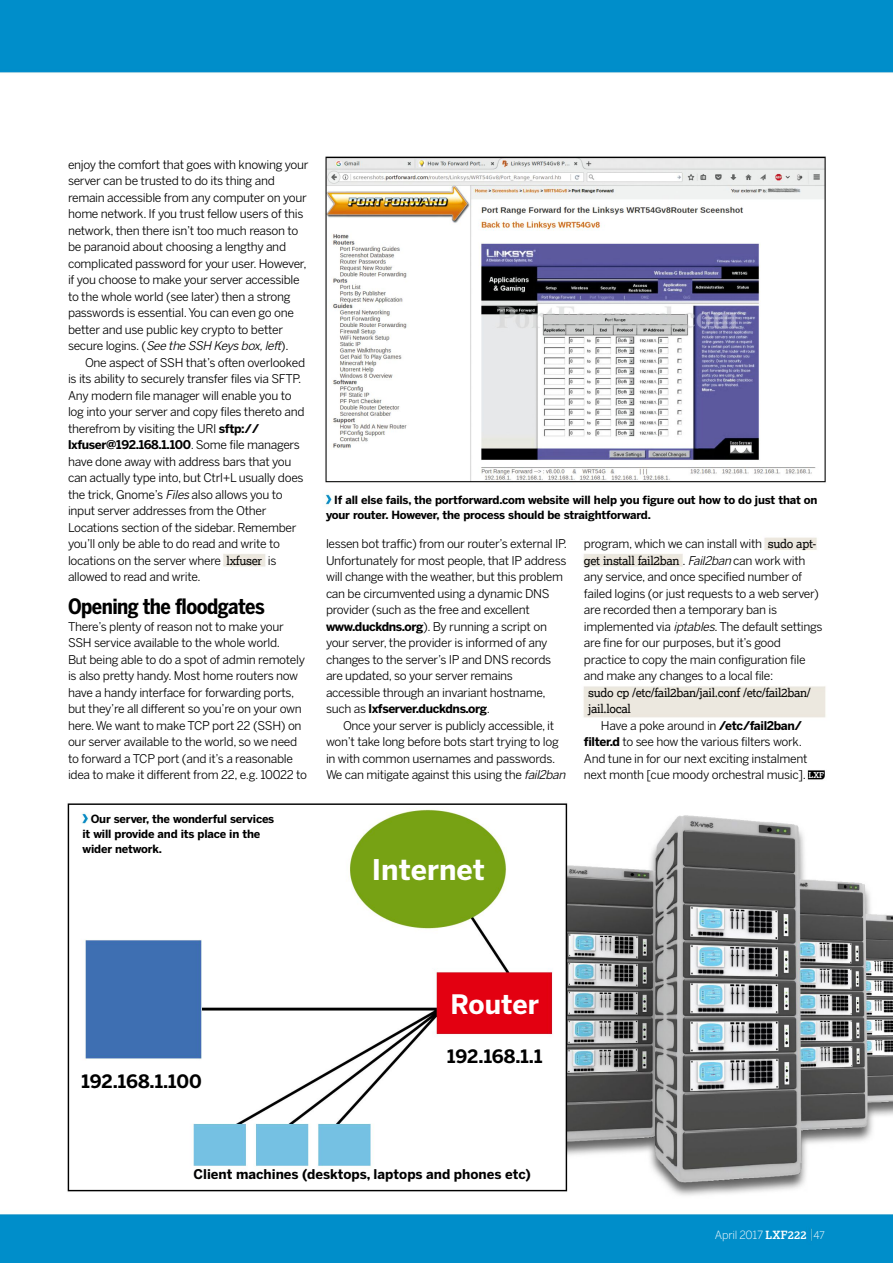
<style>
.page{position:relative;width:893px;height:1263px;background:#fff}
.page>*{position:absolute;margin:0;border:0;box-sizing:border-box;transform-origin:0 0}
.t1{font:700 28.35px "Benton Sans";color:#fff}
.t2{font:700 26.55px "Benton Sans";color:#fff}
.t3{font:700 21px "Benton Sans Cond";letter-spacing:-.03em;color:#000}
.t4{font:700 18.3px "Benton Sans";letter-spacing:-.01em;color:#000}
.t5{font:700 13.35px "Benton Sans";color:#000}
.t6{font:12px/16.5px "Benton Sans";letter-spacing:-.025em;color:#000}
.t7{font:12px/16.5px "Lexia Da Ma";letter-spacing:-.025em;color:#000}
.t8{font:700 11.25px/15px "Benton Sans";letter-spacing:-.015em;color:#000}
.t9{font:300 11.25px "Benton Sans";letter-spacing:-.025em;color:#fff}
.s1{font-style:italic}
.s2{font-weight:700}
.s3{font-family:"Lexia Da Ma"}
.s4{font-family:"Benton Sans"}
.s5{font-family:"Benton Sans";font-style:italic}
.s6{font-family:"Lexia Da Ma";font-weight:700;font-size:8.1px;color:#fff}
.s7{font-family:"Lexia Da Ma";font-weight:700}
.s8{font-size:10.5px}
</style>
<div class="page">
<img style="left:0;top:0;width:893px;height:1263px">
<p class="t6" style="left:68px;top:156px;width:242px">enjoy the comfort that goes with knowing your server can be trusted to do its thing and remain accessible from any computer on your home network. If you trust fellow users of this network, then there isn’t too much reason to be paranoid about choosing a lengthy and complicated password for your user. However, if you choose to make your server accessible to the whole world (see later) then a strong passwords is essential. You can even go one better and use public key crypto to better<br>s e c u r e l o g i n s . ( <span class="s1">See the SSH Keysbox,left</span>) .</p>
<p class="t6" style="left:68px;top:354px;width:239px;text-indent:17px">One aspect of SSH that’s often overlooked is its ability to securely transfer files via SFTP.<br>Any modern file manager will enable you to log into your server and copy files thereto and therefrom by visiting the URI <span class="s2">sftp:// lxfuser@192.168.1.100</span>. Some file managers have done away with address bars that you can actually type into, but Ctrl+L usually does the trick, Gnome’s <span class="s1">Files</span>also allows you to input server addresses from the Other Locations section of the sidebar. Remember you’ll only be able to do read and write to locations on the server where <span class="s3">lxfuser</span> is allowed to read and write.</p>
<h3 class="t3" style="left:68px;top:594px;width:198px">Opening the floodgates</h3>
<p class="t6" style="left:68px;top:618px;width:241px">There’s plenty of reason not to make your SSH service available to the whole world.<br>But being able to do a spot of admin remotely is also pretty handy. Most home routers now have a handy interface for forwarding ports, but they’re all different so you’re on your own here. We want to make TCP port 22 (SSH) on our server available to the world, so we need to forward a TCP port (and it’s a reasonable idea to make it different from 22, e.g. 10022 to</p>
<p class="t8" style="left:82px;top:811px;width:193px;text-indent:8px">Our server, the wonderful services it will provide and its place in the wider network.</p>
<p class="t8" style="left:326px;top:492px;width:493px;text-indent:8px">If all else fails, the portforward.com website will help you figure out how to do just that on your router. However, the process should be straightforward.</p>
<p class="t6" style="left:584px;top:535px;width:234px">program, which we can install with <span class="s3">sudo apt-</span></p>
<p class="t7" style="left:584px;top:552px;width:223px">get install fail2ban <span class="s4">.</span> <span class="s5">Fail2ban</span> <span class="s4">can work with</span></p>
<p class="t6" style="left:584px;top:568px;width:240px">any service, and once specified number of failed logins (or just requests to a web server) are recorded then a temporary ban is implemented via <span class="s1">iptables</span>. The default settings are fine for our purposes, but it’s good practice to copy the main configuration file and make any changes to a local file:</p>
<p class="t7" style="left:588px;top:684px;width:224px">sudo cp /etc/fail2ban/jail.conf /etc/fail2ban/ jail.local</p>
<p class="t6" style="left:584px;top:717px;width:241px;text-indent:17px">Have a poke around in <span class="s2">/etc/fail2ban/ filter.d</span> to see how the various filters work.<br>And tune in for our next exciting instalment next month [cue moody orchestral music]. <span class="s6">LXF</span></p>
<p class="t6" style="left:326px;top:535px;width:242px">lessen bot traffic) from our router’s external IP.<br>Unfortunately for most people, that IP address will change with the weather, but this problem can be circumvented using a dynamic DNS provider (such as the free and excellent <span class="s2">www.duckdns.org</span>). By running a script on your server, the provider is informed of any changes to the server’s IP and DNS records are updated, so your server remains accessible through an invariant hostname, such as <span class="s2">lxfserver.duckdns.org</span>.</p>
<p class="t6" style="left:326px;top:717px;width:244px;text-indent:17px">Once your server is publicly accessible, it won’t take long before bots start trying to log in with common usernames and passwords.<br>We can mitigate against this using the <span class="s1">fail2ban</span></p>
<h1 class="t1" style="left:372px;top:852px;width:115px">Internet</h1>
<h3 class="t4" style="left:81px;top:1070px;width:122px">192.168.1.100</h3>
<h2 class="t2" style="left:451px;top:988px;width:90px">Router</h2>
<h3 class="t4" style="left:447px;top:1045px;width:97px">192.168.1.1</h3>
<p class="t5" style="left:193px;top:1166px;width:339px">Client machines (desktops, laptops and phones etc)</p>
<p class="t9" style="left:715px;top:1228px;width:111px">April 2017 <span class="s7">LXF222</span> <span class="s8">47</span></p>
</div>
